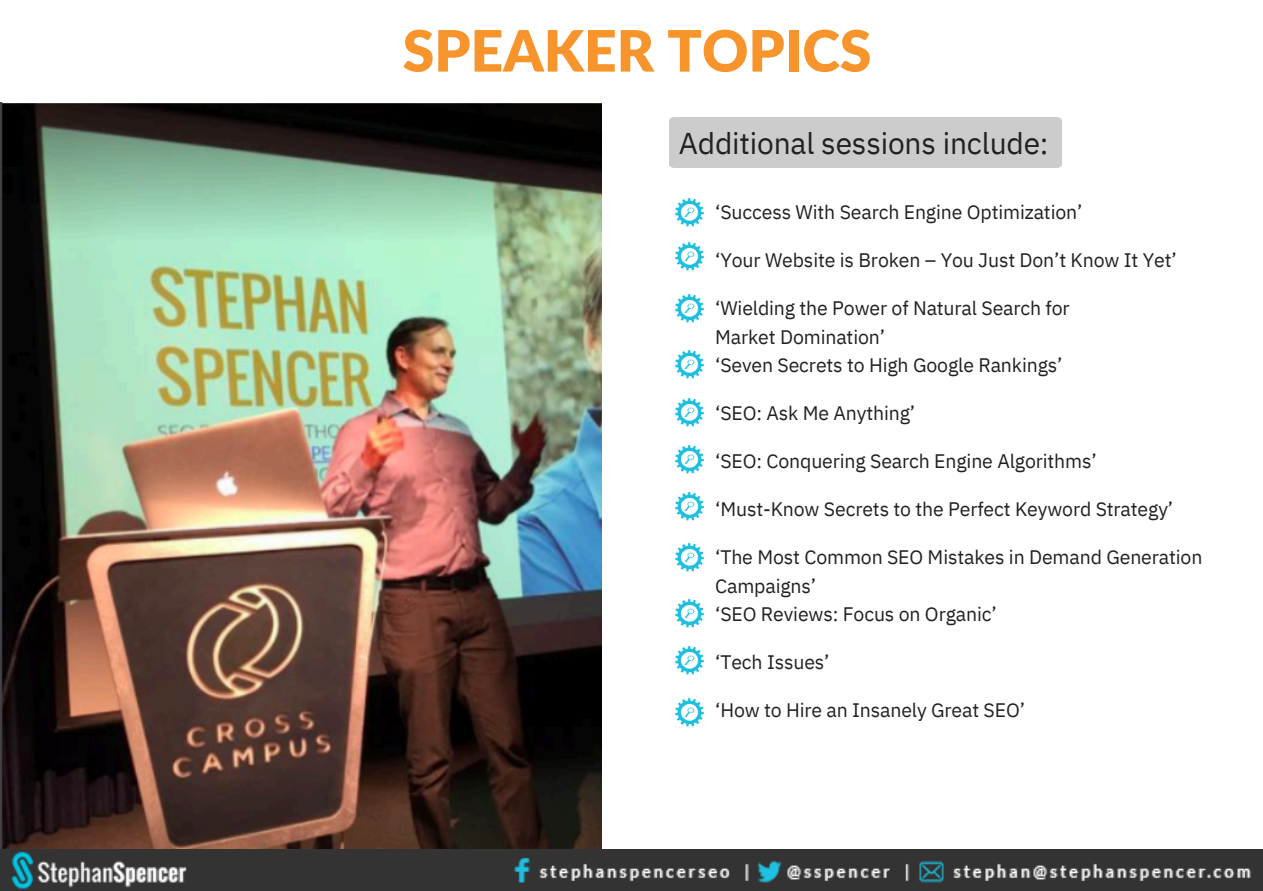
<style>
.page{position:relative;width:1263px;height:891px;background:#fff}
.page>*{position:absolute;margin:0;border:0;box-sizing:border-box;transform-origin:0 0}
.t1{font:900 57px "Lato";color:#f7942b}
.t2{font:30px "IBM Plex Sans";letter-spacing:-.005em;color:#212121}
.t3{font:19.6px "IBM Plex Sans";letter-spacing:-.005em;color:#212121}
</style>
<div class="page">
<div style="left:669px;top:117px;width:393px;height:51px;background:#ccc"></div>
<img style="left:0;top:849px;width:1263px;height:42px">
<img style="left:0;top:102px;width:602px;height:747px">
<img style="left:674px;top:197px;width:30px;height:30px">
<img style="left:674px;top:241px;width:30px;height:30px">
<img style="left:674px;top:293px;width:30px;height:30px">
<img style="left:674px;top:349px;width:30px;height:30px">
<img style="left:674px;top:397px;width:30px;height:30px">
<img style="left:674px;top:444px;width:30px;height:30px">
<img style="left:674px;top:491px;width:30px;height:30px">
<img style="left:674px;top:542px;width:30px;height:30px">
<img style="left:674px;top:598px;width:30px;height:30px">
<img style="left:674px;top:645px;width:30px;height:30px">
<img style="left:674px;top:697px;width:30px;height:30px">
<p class="t1" style="left:403px;top:15px;width:470px">SPEAKER TOPICS</p>
<p class="t2" style="left:679px;top:123px;width:371px">Additional sessions include:</p>
<p class="t3" style="left:715px;top:199px;width:369px">‘Success With Search Engine Optimization’</p>
<p class="t3" style="left:715px;top:247px;width:463px">‘Your Website is Broken – You Just Don’t Know It Yet’</p>
<p class="t3" style="left:715px;top:295px;width:356px">‘Wielding the Power of Natural Search for</p>
<p class="t3" style="left:715px;top:324px;width:171px">Market Domination’</p>
<p class="t3" style="left:715px;top:352px;width:349px">‘Seven Secrets to High Google Rankings’</p>
<p class="t3" style="left:715px;top:400px;width:202px">‘SEO: Ask Me Anything’</p>
<p class="t3" style="left:715px;top:448px;width:383px">‘SEO: Conquering Search Engine Algorithms’</p>
<p class="t3" style="left:715px;top:496px;width:460px">‘Must-Know Secrets to the Perfect Keyword Strategy’</p>
<p class="t3" style="left:715px;top:544px;width:489px">‘The Most Common SEO Mistakes in Demand Generation</p>
<p class="t3" style="left:715px;top:573px;width:103px">Campaigns’</p>
<p class="t3" style="left:715px;top:601px;width:283px">‘SEO Reviews: Focus on Organic’</p>
<p class="t3" style="left:715px;top:649px;width:116px">‘Tech Issues’</p>
<p class="t3" style="left:715px;top:697px;width:311px">‘How to Hire an Insanely Great SEO’</p>
</div>
